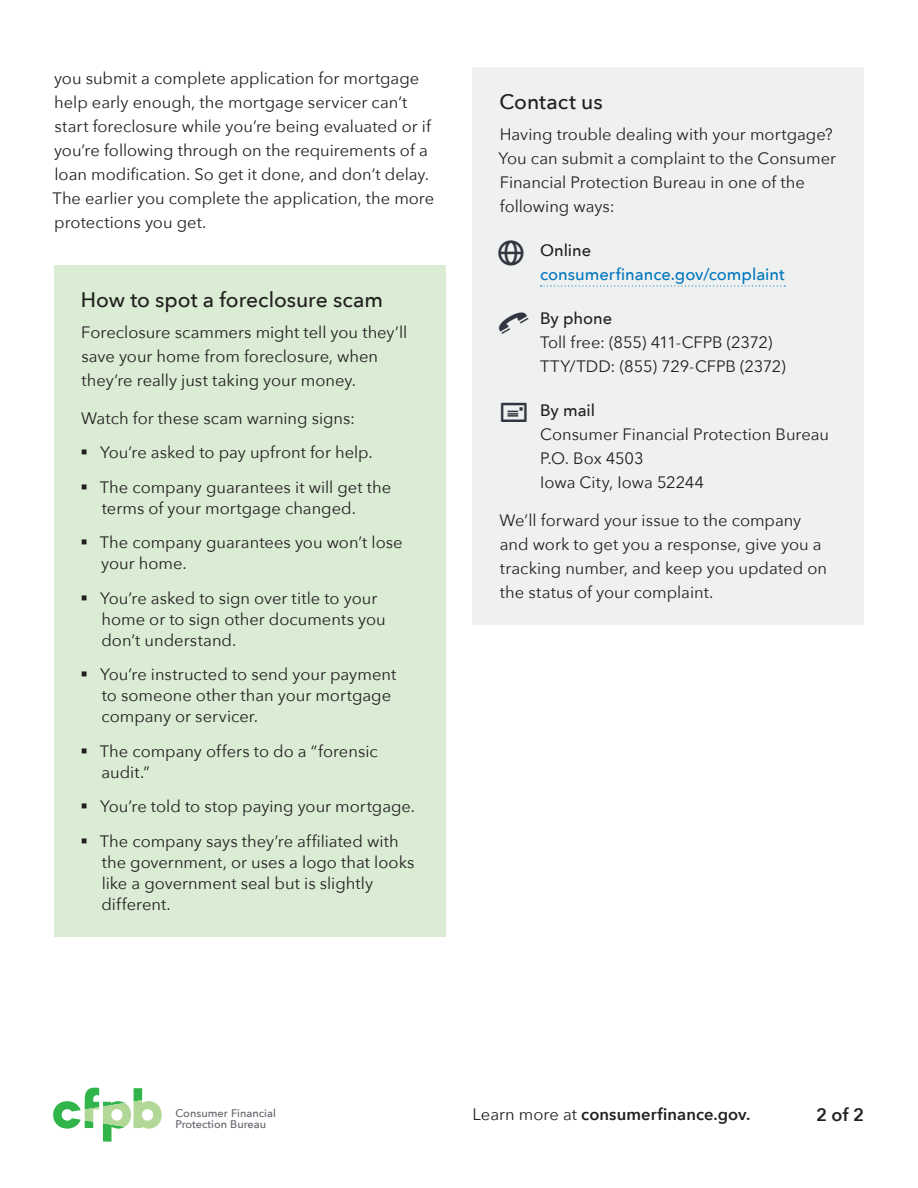
<style>
.page{position:relative;width:918px;height:1188px;background:#fff}
.page>*{position:absolute;margin:0;border:0;box-sizing:border-box;transform-origin:0 0}
.regular{font:500 21px "Avenir Next";color:#231f20}
.paragraph{font:600 18px "Avenir Next";color:#231f20}
.paragraph-2{font:16.5px/24px "Avenir Next";color:#231f20}
.paragraph-3{font:500 16.5px/24px "Avenir Next";color:#0076be}
.paragraph-4{font:600 16.5px "Avenir Next";letter-spacing:.005em;color:#231f20}
.t1{font:500 10.95px "Avenir Next";color:#5f6369}
.s1{color:#231f20}
.s2{font-weight:500}
.s3{font-weight:400}
</style>
<div class="page">
<svg style="left:53px;top:1088px;width:109px;height:54px"></svg>
<div style="left:54px;top:265px;width:392px;height:672px;background:#daecd4"></div>
<div style="left:472px;top:67px;width:392px;height:558px;background:#eff1f0"></div>
<svg style="left:541px;top:285px;width:244px;height:2px"></svg>
<p class="paragraph-2" style="left:52px;top:66px;width:383px">you submit a complete application for mortgage help early enough, the mortgage servicer can’t start foreclosure while you’re being evaluated or if you’re following through on the requirements of a loan modification. So get it done, and don’t delay.<br>The earlier you complete the application, the more protections you get.</p>
<p class="regular" style="left:81px;top:282px;width:304px">How to spot a foreclosure scam</p>
<p class="paragraph-2" style="left:81px;top:320px;width:328px">Foreclosure scammers might tell you they’ll save your home from foreclosure, when they’re really just taking your money.</p>
<p class="paragraph-2" style="left:81px;top:405px;width:276px">Watch for these scam warning signs:</p>
<p class="paragraph-2" style="left:80px;top:440px;width:294px">▪ You’re asked to pay upfront for help.</p>
<p class="paragraph-2" style="left:102px;top:476px;width:291px;line-height:21px;text-indent:-21px">▪ The company guarantees it will get the terms of your mortgage changed.</p>
<p class="paragraph-2" style="left:101px;top:531px;width:303px;line-height:21px;text-indent:-21px">▪ The company guarantees you won’t lose your home.</p>
<p class="paragraph-2" style="left:102px;top:587px;width:286px;line-height:21px;text-indent:-21px">▪ You’re asked to sign over title to your home or to sign other documents you don’t understand.</p>
<p class="paragraph-2" style="left:102px;top:663px;width:296px;line-height:21px;text-indent:-21px">▪ You’re instructed to send your payment to someone other than your mortgage company or servicer.</p>
<p class="paragraph-2" style="left:102px;top:740px;width:278px;line-height:21px;text-indent:-21px">▪ The company offers to do a “forensic audit.”</p>
<p class="paragraph-2" style="left:80px;top:794px;width:336px">▪ You’re told to stop paying your mortgage.</p>
<p class="paragraph-2" style="left:102px;top:830px;width:315px;line-height:21px;text-indent:-21px">▪ The company says they’re affiliated with the government, or uses a logo that looks like a government seal but is slightly different.</p>
<p class="regular" style="left:499px;top:84px;width:105px">Contact us</p>
<p class="paragraph-2" style="left:498px;top:121px;width:339px">Having trouble dealing with your mortgage?<br>You can submit a complaint to the Consumer Financial Protection Bureau in one of the following ways:</p>
<p class="paragraph-3" style="left:540px;top:238px;width:246px"><span class="s1">Online </span>consumerfinance.gov/complaint</p>
<p class="paragraph-2" style="left:540px;top:306px;width:247px"><span class="s2">By phone<br></span>Toll free: (855) 411-CFPB (2372)<br>TTY/TDD: (855) 729-CFPB (2372)</p>
<p class="paragraph-2" style="left:540px;top:398px;width:291px"><span class="s2">By mail<br></span>Consumer Financial Protection Bureau<br>P.O. Box 4503<br>Iowa City, Iowa 52244</p>
<p class="paragraph-2" style="left:500px;top:508px;width:329px">We’ll forward your issue to the company and work to get you a response, give you a tracking number, and keep you updated on the status of your complaint.</p>
<p class="t1" style="left:176px;top:1106px;width:102px">Consumer Financial</p>
<p class="paragraph-4" style="left:472px;top:1100px;width:280px"><span class="s3">Learn more at</span> consumerfinance.gov.</p>
<p class="paragraph" style="left:816px;top:1099px;width:49px">2 of 2</p>
<p class="t1" style="left:176px;top:1118px;width:92px">Protection Bureau</p>
</div>
